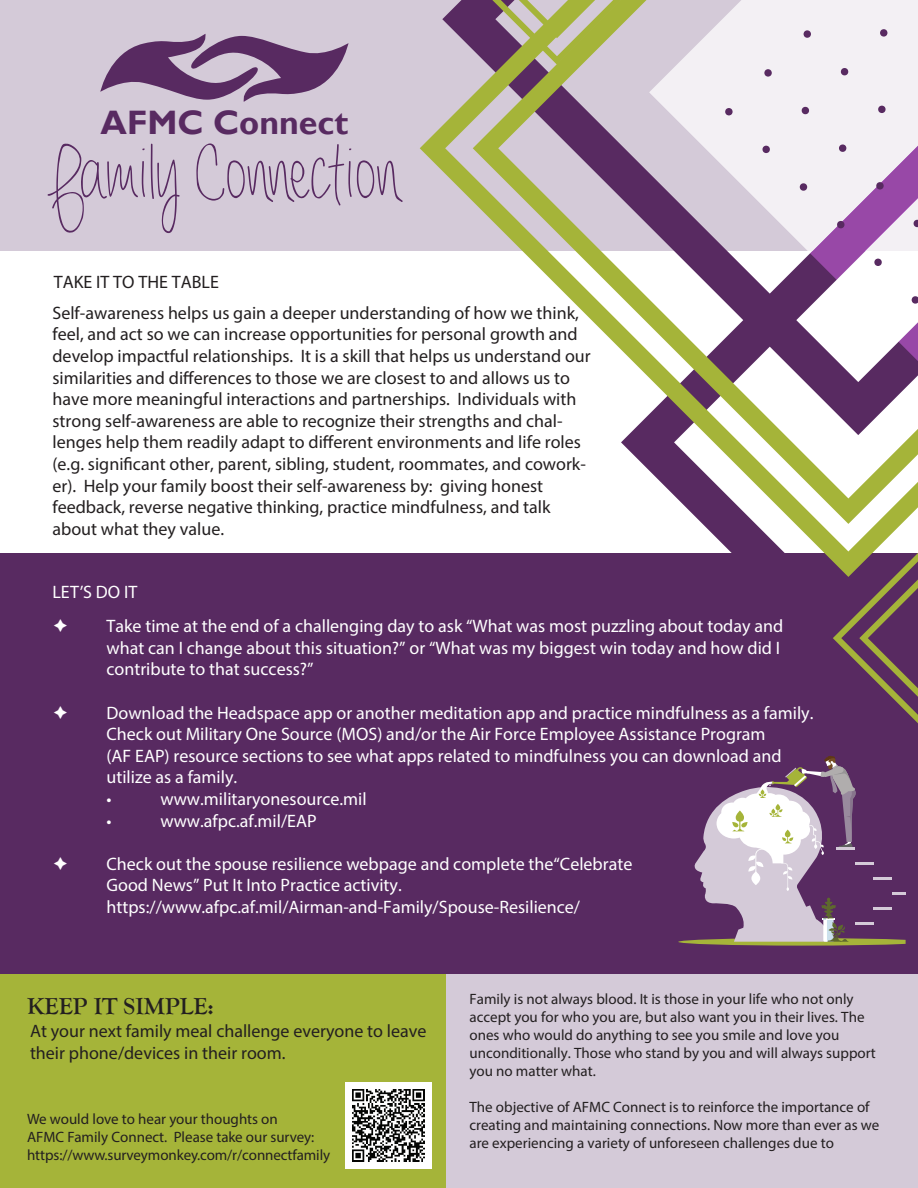
<style>
.page{position:relative;width:918px;height:1188px;background:#fff}
.page>*{position:absolute;margin:0;border:0;box-sizing:border-box;transform-origin:0 0}
.t1{font:80.55px "alwaysforever";color:#582a61}
.t2{font:700 33.9px "Gill Sans";color:#582a61}
.t3{font:700 24px "Goudy Old Style T";color:#231f20}
.t4{font:18px/21.6px "Myriad Pro";color:#231f20}
.t5{font:18px/21.6px "Myriad Pro";color:#fff}
.t6{font:15px/18px "Myriad Pro";color:#231f20}
</style>
<div class="page">
<div style="left:0;top:971px;width:918px;height:217px;background:#d4cad8"></div>
<div style="left:0;top:553px;width:918px;height:421px;background:#582a61"></div>
<div style="left:0;top:974px;width:446px;height:214px;background:#a5b439"></div>
<div style="left:0;top:0;width:918px;height:251px;background:#d4cad8"></div>
<div style="left:345px;top:1082px;width:86px;height:86px;background:#fff"></div>
<svg style="left:420px;top:0;width:498px;height:562px"></svg>
<svg style="left:492px;top:0;width:130px;height:65px"></svg>
<svg style="left:833px;top:553px;width:85px;height:170px"></svg>
<svg style="left:649px;top:0;width:269px;height:406px"></svg>
<svg style="left:725px;top:108px;width:8px;height:8px"></svg>
<svg style="left:764px;top:69px;width:8px;height:8px"></svg>
<svg style="left:803px;top:30px;width:8px;height:8px"></svg>
<svg style="left:762px;top:145px;width:8px;height:8px"></svg>
<svg style="left:801px;top:106px;width:8px;height:9px"></svg>
<svg style="left:840px;top:68px;width:9px;height:8px"></svg>
<svg style="left:880px;top:29px;width:8px;height:8px"></svg>
<svg style="left:799px;top:183px;width:9px;height:8px"></svg>
<svg style="left:839px;top:144px;width:8px;height:8px"></svg>
<svg style="left:878px;top:105px;width:8px;height:8px"></svg>
<svg style="left:837px;top:221px;width:8px;height:8px"></svg>
<svg style="left:876px;top:182px;width:8px;height:8px"></svg>
<svg style="left:874px;top:258px;width:8px;height:8px"></svg>
<svg style="left:913px;top:219px;width:5px;height:9px"></svg>
<svg style="left:911px;top:296px;width:7px;height:8px"></svg>
<svg style="left:100px;top:34px;width:249px;height:68px"></svg>
<svg style="left:678px;top:756px;width:228px;height:190px"></svg>
<img style="left:352px;top:1089px;width:72px;height:73px">
<h1 class="t2" style="left:101px;top:102px;width:249px">AFMC Connect</h1>
<p class="t1" style="left:46px;top:140px;width:355px">Family Connection</p>
<p class="t4" style="left:54px;top:271px;width:167px">TAKE IT TO THE TABLE</p>
<p class="t4" style="left:52px;top:302px;width:540px">Self-awareness helps us gain a deeper understanding of how we think, feel, and act so we can increase opportunities for personal growth and develop impactful relationships. It is a skill that helps us understand our similarities and di˜erences to those we are closest to and allows us to have more meaningful interactions and partnerships. Individuals with strong self-awareness are able to recognize their strengths and chal&shy;lenges help them readily adapt to di˜erent environments and life roles (e.g. signifcant other, parent, sibling, student, roommates, and cowork&shy;er). Help your family boost their self-awareness by: giving honest feedback, reverse negative thinking, practice mindfulness, and talk about what they value.</p>
<p class="t5" style="left:52px;top:581px;width:86px">LET’S DO IT</p>
<p class="t5" style="left:106px;top:615px;width:678px;text-indent:-54px">➔ Take time at the end of a challenging day to ask “What was most puzzling about today and what can I change about this situation?” or “What was my biggest win today and how did I contribute to that success?”</p>
<p class="t5" style="left:106px;top:702px;width:708px;text-indent:-54px">➔ Download the Headspace app or another meditation app and practice mindfulness as a family.<br>Check out Military One Source (MOS) and/or the Air Force Employee Assistance Program<br>(AF EAP) resource sections to see what apps related to mindfulness you can download and utilize as a family.</p>
<p class="t5" style="left:106px;top:788px;width:7px">•</p>
<p class="t5" style="left:160px;top:788px;width:208px">www.militaryonesource.mil</p>
<p class="t5" style="left:106px;top:810px;width:7px">•</p>
<p class="t5" style="left:160px;top:810px;width:158px">www.afpc.af.mil/EAP</p>
<p class="t5" style="left:106px;top:853px;width:527px;text-indent:-54px">➔ Check out the spouse resilience webpage and complete the“Celebrate<br>Good News” Put It Into Practice activity.</p>
<p class="t5" style="left:106px;top:896px;width:475px">https://www.afpc.af.mil/Airman-and-Family/Spouse-Resilience/</p>
<h2 class="t3" style="left:27px;top:993px;width:188px">KEEP IT SIMPLE:</h2>
<p class="t4" style="left:30px;top:1020px;width:398px">At your next family meal challenge everyone to leave their phone/devices in their room.</p>
<p class="t6" style="left:27px;top:1110px;width:305px">We would love to hear your thoughts on<br>AFMC Family Connect. Please take our survey: https://www.surveymonkey.com/r/connectfamily</p>
<p class="t6" style="left:470px;top:989px;width:408px">Family is not always blood. It is those in your life who not only accept you for who you are, but also want you in their lives. The ones who would do anything to see you smile and love you unconditionally. Those who stand by you and will always support you no matter what.</p>
<p class="t6" style="left:470px;top:1097px;width:411px">The objective of AFMC Connect is to reinforce the importance of creating and maintaining connections. Now more than ever as we are experiencing a variety of unforeseen challenges due to</p>
</div>
